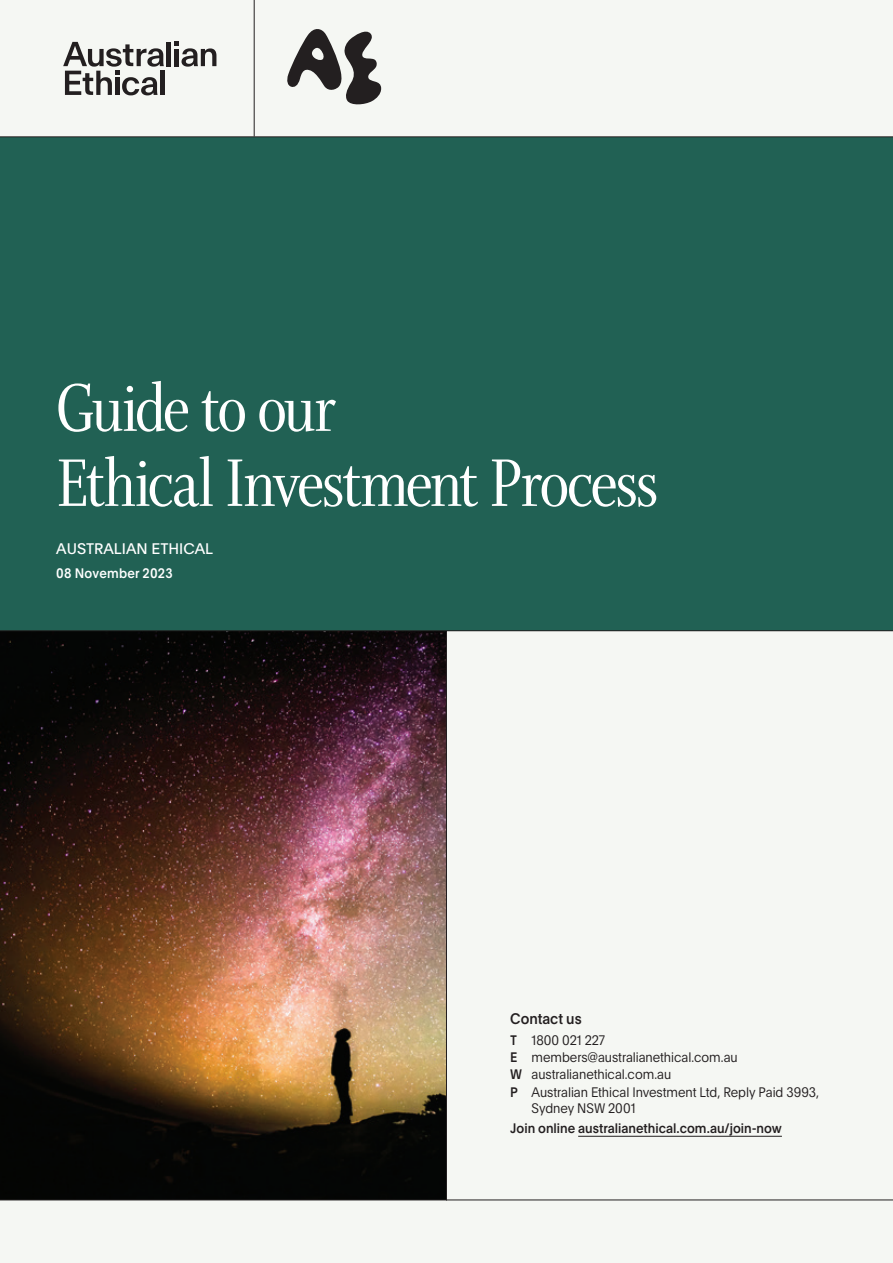
<style>
.page{position:relative;width:893px;height:1263px;background:#f5f7f3}
.page>*{position:absolute;margin:0;border:0;box-sizing:border-box;transform-origin:0 0}
.t1{font:72px/75px "Whitman Display Condensed";letter-spacing:-.03em;color:#fff}
.t2{font:15px "Plain";color:#fff}
.t3{font:500 15px "Plain";letter-spacing:-.005em;color:#231f20;scale:.93 1}
.t4{font:300 13.5px "Plain";letter-spacing:-.005em;color:#231f20;scale:.93 1}
.t5{font:500 13.5px "Plain";color:#231f20;scale:.93 1}
.t6{font:500 13.5px "Plain";letter-spacing:.015em;color:#fff;scale:.93 1}
.s1{font-weight:500}
</style>
<div class="page">
<img style="left:0;top:631px;width:446px;height:568px">
<div style="left:0;top:136px;width:893px;height:495px;background:#216154"></div>
<hr style="left:167px;top:42px;width:4px;height:24px;background:#231f20">
<svg style="left:175px;top:42px;width:41px;height:25px"></svg>
<hr style="left:161px;top:71px;width:4px;height:24px;background:#231f20">
<svg style="left:63px;top:42px;width:101px;height:53px"></svg>
<svg style="left:287px;top:29px;width:94px;height:76px"></svg>
<hr style="left:578px;top:1136px;width:204px;height:1px;background:#231f20">
<hr style="left:0;top:1199px;width:893px;height:1px;background:#231f20">
<hr style="left:254px;top:0;width:1px;height:136px;background:#231f20">
<hr style="left:446px;top:631px;width:1px;height:569px;background:#231f20">
<h1 class="t1" style="left:56px;top:371px;width:603px">Guide to our<br>Ethical Investment Process</h1>
<p class="t2" style="left:56px;top:539px;width:158px">AUSTRALIAN ETHICAL</p>
<p class="t6" style="left:56px;top:563px;width:127px">08 November 2023</p>
<p class="t3" style="left:510px;top:1008px;width:78px">Contact us</p>
<p class="t4" style="left:510px;top:1031px;width:103px"><span class="s1">T</span> 1800 021 227</p>
<p class="t4" style="left:510px;top:1048px;width:246px"><span class="s1">E</span> members@australianethical.com.au</p>
<p class="t4" style="left:510px;top:1065px;width:175px"><span class="s1">W</span> australianethical.com.au</p>
<p class="t4" style="left:510px;top:1082px;width:334px"><span class="s1">P</span> Australian Ethical Investment Ltd, Reply Paid 3993,</p>
<p class="t4" style="left:531px;top:1099px;width:113px">Sydney NSW 2001</p>
<p class="t5" style="left:510px;top:1119px;width:294px">Join online australianethical.com.au/join-now</p>
</div>
